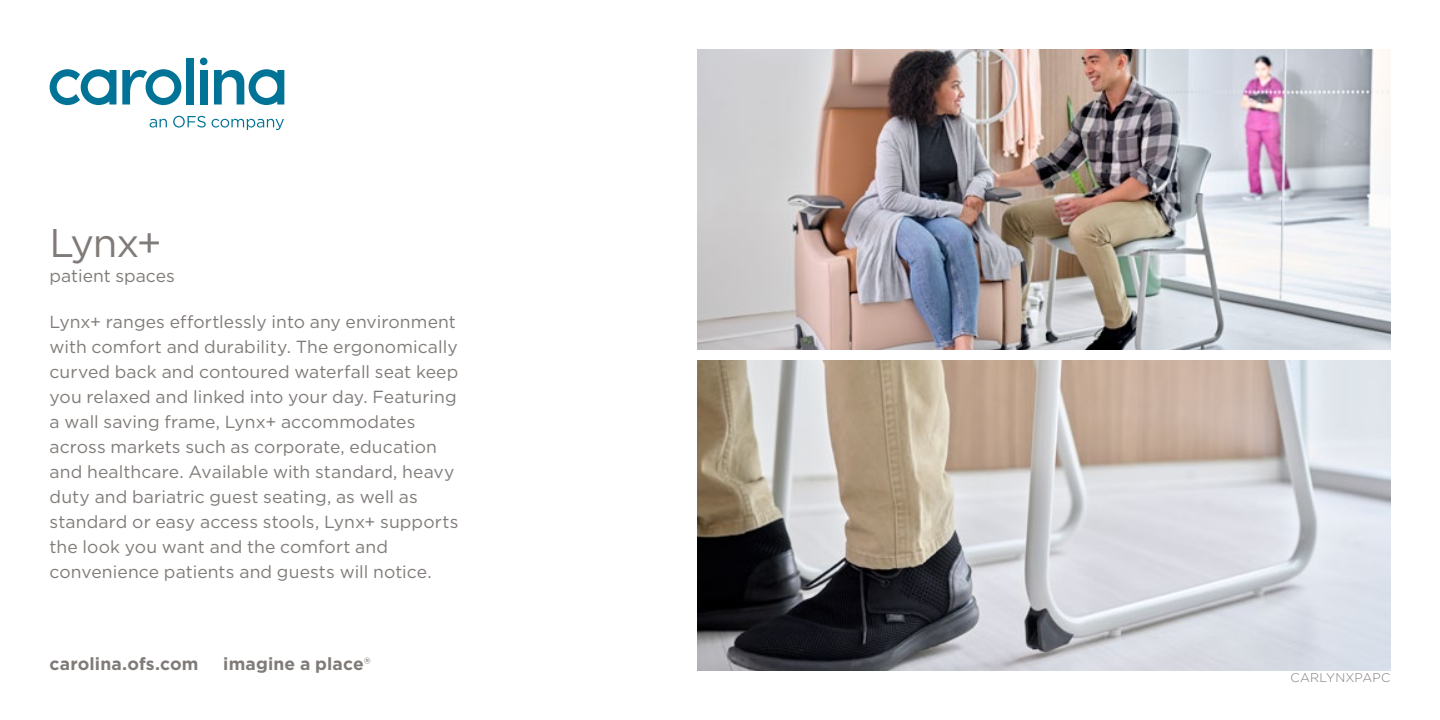
<style>
.page{position:relative;width:1440px;height:720px;background:#fff}
.page>*{position:absolute;margin:0;border:0;box-sizing:border-box;transform-origin:0 0}
.t1{font:40px "Gotham";color:#807b78}
.t2{font:17.5px/25px "Gotham";letter-spacing:.005em;color:#807b78}
.t3{font:700 17.5px "Gotham";letter-spacing:.01em;color:#807b78}
.t4{font:300 12.5px "Gotham";letter-spacing:.015em;color:#807b78}
.s1{font-weight:400}
</style>
<div class="page">
<img style="left:697px;top:361px;width:693px;height:309px">
<img style="left:697px;top:50px;width:693px;height:299px">
<svg style="left:50px;top:69px;width:66px;height:36px"></svg>
<svg style="left:122px;top:69px;width:59px;height:36px"></svg>
<div style="left:186px;top:58px;width:7px;height:47px;background:#007396"></div>
<div style="left:200px;top:58px;width:8px;height:7px;background:#007396;border-radius:50%"></div>
<div style="left:200px;top:70px;width:8px;height:34px;background:#007396"></div>
<svg style="left:214px;top:69px;width:70px;height:36px"></svg>
<svg style="left:150px;top:119px;width:17px;height:9px"></svg>
<svg style="left:173px;top:116px;width:33px;height:12px"></svg>
<svg style="left:212px;top:119px;width:72px;height:11px"></svg>
<h1 class="t1" style="left:50px;top:217px;width:114px">Lynx+</h1>
<p class="t2" style="left:50px;top:263px;width:127px">patient spaces</p>
<p class="t2" style="left:50px;top:309px;width:410px">Lynx+ ranges effortlessly into any environment with comfort and durability. The ergonomically curved back and contoured waterfall seat keep you relaxed and linked into your day. Featuring a wall saving frame, Lynx+ accommodates across markets such as corporate, education and healthcare. Available with standard, heavy duty and bariatric guest seating, as well as standard or easy access stools, Lynx+ supports the look you want and the comfort and convenience patients and guests will notice.</p>
<p class="t3" style="left:50px;top:653px;width:150px">carolina.ofs.com</p>
<p class="t3" style="left:223px;top:653px;width:149px">imagine a place<span class="s1">®</span></p>
<p class="t4" style="left:1291px;top:670px;width:101px">CARLYNXPAPC</p>
</div>
